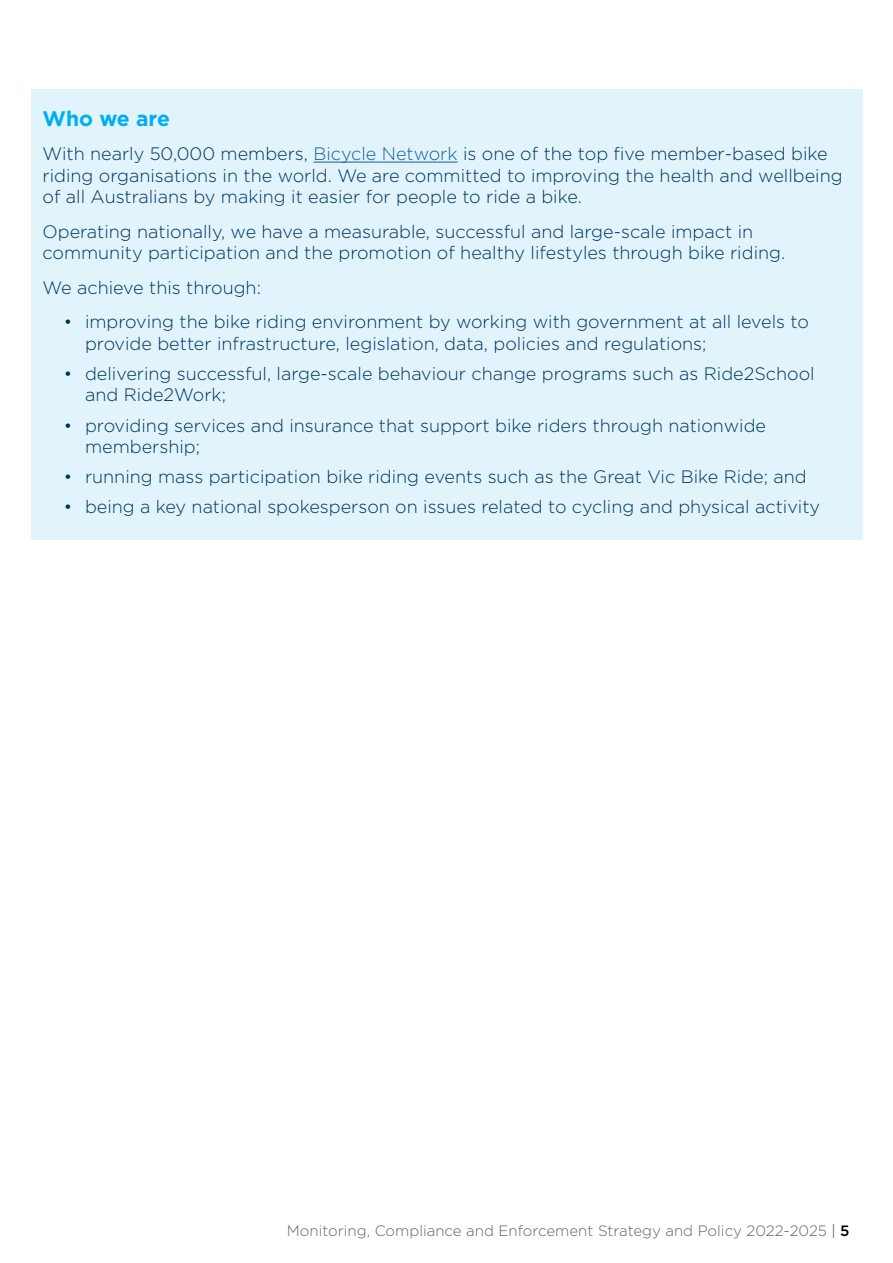
<style>
.page{position:relative;width:893px;height:1263px;background:#fff}
.page>*{position:absolute;margin:0;border:0;box-sizing:border-box;transform-origin:0 0}
.Summary_page{font:700 21px "Gotham";color:#00aeef}
.Summary_page-2{font:300 18px/21.6px "Gotham";color:#003260}
.t1{font:300 15px "Gotham";color:#636366}
.s1{color:#175d9e}
.s2{color:#3e3e3f}
.s3{font-weight:500;color:#000}
</style>
<div class="page">
<div style="left:31px;top:89px;width:831px;height:451px;background:#e1f4fc"></div>
<hr style="left:313px;top:162px;width:145px;height:1px;background:#175d9e">
<p class="Summary_page" style="left:43px;top:106px;width:129px">Who we are</p>
<p class="Summary_page-2" style="left:43px;top:143px;width:802px">With nearly 50,000 members, <span class="s1">Bicycle Network</span> is one of the top five member-based bike riding organisations in the world. We are committed to improving the health and wellbeing of all Australians by making it easier for people to ride a bike.</p>
<p class="Summary_page-2" style="left:43px;top:220px;width:744px">Operating nationally, we have a measurable, successful and large-scale impact in community participation and the promotion of healthy lifestyles through bike riding.</p>
<p class="Summary_page-2" style="left:43px;top:276px;width:220px">We achieve this through:</p>
<p class="Summary_page-2" style="left:85px;top:310px;width:725px;text-indent:-21px">• improving the bike riding environment by working with government at all levels to provide better infrastructure, legislation, data, policies and regulations;</p>
<p class="Summary_page-2" style="left:85px;top:362px;width:731px;text-indent:-21px">• delivering successful, large-scale behaviour change programs such as Ride2School and Ride2Work;</p>
<p class="Summary_page-2" style="left:85px;top:414px;width:683px;text-indent:-21px">• providing services and insurance that support bike riders through nationwide membership;</p>
<p class="Summary_page-2" style="left:64px;top:466px;width:744px">• running mass participation bike riding events such as the Great Vic Bike Ride; and</p>
<p class="Summary_page-2" style="left:64px;top:496px;width:758px">• being a key national spokesperson on issues related to cycling and physical activity</p>
<p class="t1" style="left:287px;top:1221px;width:564px">Monitoring, Compliance and Enforcement Strategy and Policy 2022-2025 <span class="s2">|</span> <span class="s3">5</span></p>
</div>
